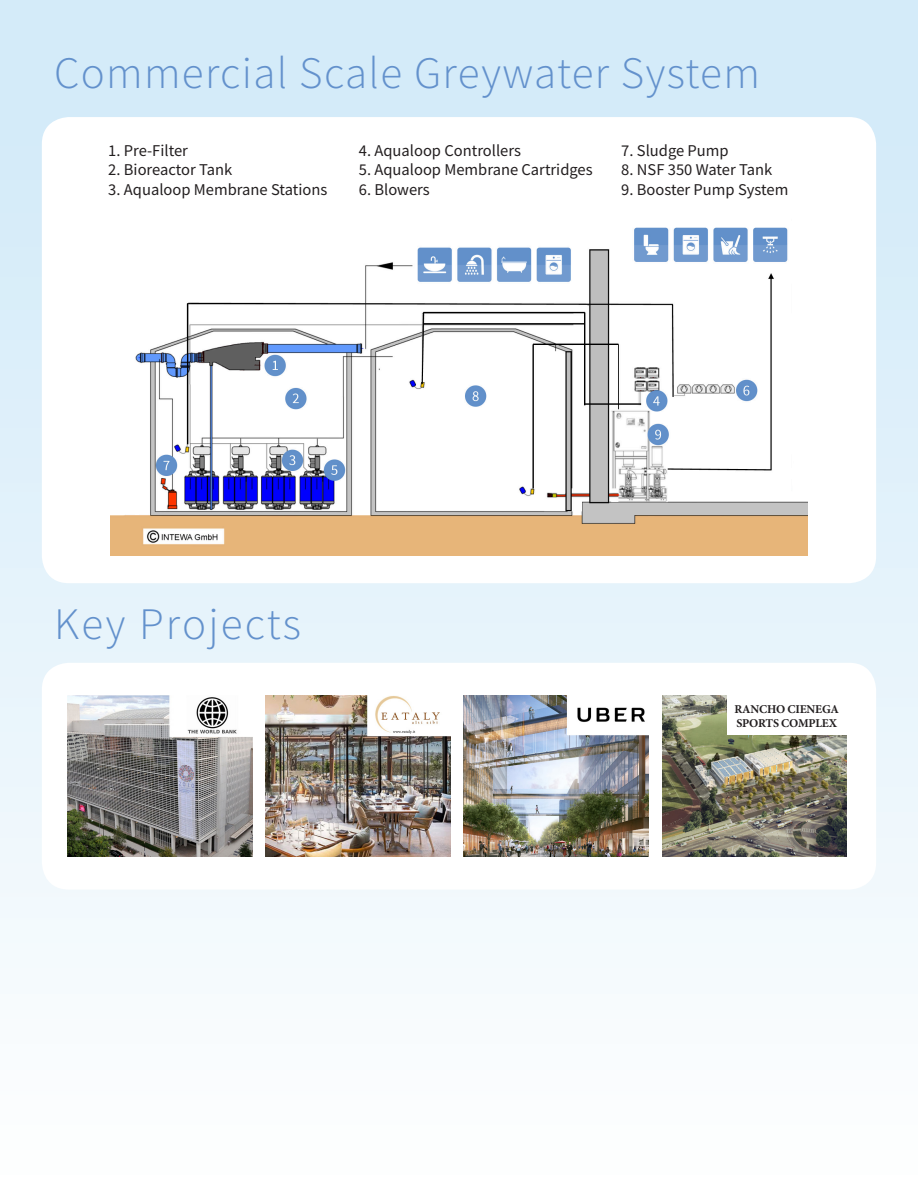
<style>
.page{position:relative;width:918px;height:1188px;background:#fff}
.page>*{position:absolute;margin:0;border:0;box-sizing:border-box;transform-origin:0 0}
.t1{font:300 45px "Source Sans Pro";letter-spacing:.03em;color:#6391cc}
.t2{font:300 45px "Source Sans Pro";letter-spacing:.05em;color:#6391cc}
.t3{font:16.5px "Source Sans Pro";color:#231f20}
.t4{font:700 12px/14.4px "Minion Pro";letter-spacing:-.015em;color:#231f20}
</style>
<div class="page">
<div style="left:0;top:0;width:918px;height:1188px;background:linear-gradient(to bottom,#cfe9f8,#fdfefe)"></div>
<div style="left:42px;top:663px;width:834px;height:227px;background:#fff;border-radius:27px"></div>
<div style="left:42px;top:117px;width:834px;height:466px;background:#fff;border-radius:27px"></div>
<img style="left:110px;top:227px;width:698px;height:328px">
<img style="left:68px;top:696px;width:184px;height:161px">
<img style="left:266px;top:696px;width:184px;height:161px">
<img style="left:464px;top:696px;width:185px;height:161px">
<img style="left:662px;top:696px;width:185px;height:161px">
<div style="left:728px;top:696px;width:119px;height:39px;background:#fff"></div>
<h1 class="t1" style="left:54px;top:46px;width:707px">Commercial Scale Greywater System</h1>
<p class="t3" style="left:108px;top:140px;width:81px">1. Pre-Filter</p>
<p class="t3" style="left:108px;top:159px;width:125px">2. Bioreactor Tank</p>
<p class="t3" style="left:108px;top:179px;width:220px">3. Aqualoop Membrane Stations</p>
<p class="t3" style="left:359px;top:140px;width:164px">4. Aqualoop Controllers</p>
<p class="t3" style="left:359px;top:159px;width:235px">5. Aqualoop Membrane Cartridges</p>
<p class="t3" style="left:359px;top:179px;width:72px">6. Blowers</p>
<p class="t3" style="left:621px;top:140px;width:109px">7. Sludge Pump</p>
<p class="t3" style="left:621px;top:159px;width:152px">8. NSF 350 Water Tank</p>
<p class="t3" style="left:621px;top:179px;width:169px">9. Booster Pump System</p>
<h1 class="t2" style="left:54px;top:596px;width:248px">Key Projects</h1>
<p class="t4" style="left:734px;top:702px;width:106px">RANCHO CIENEGA<br>SPORTS COMPLEX</p>
</div>
